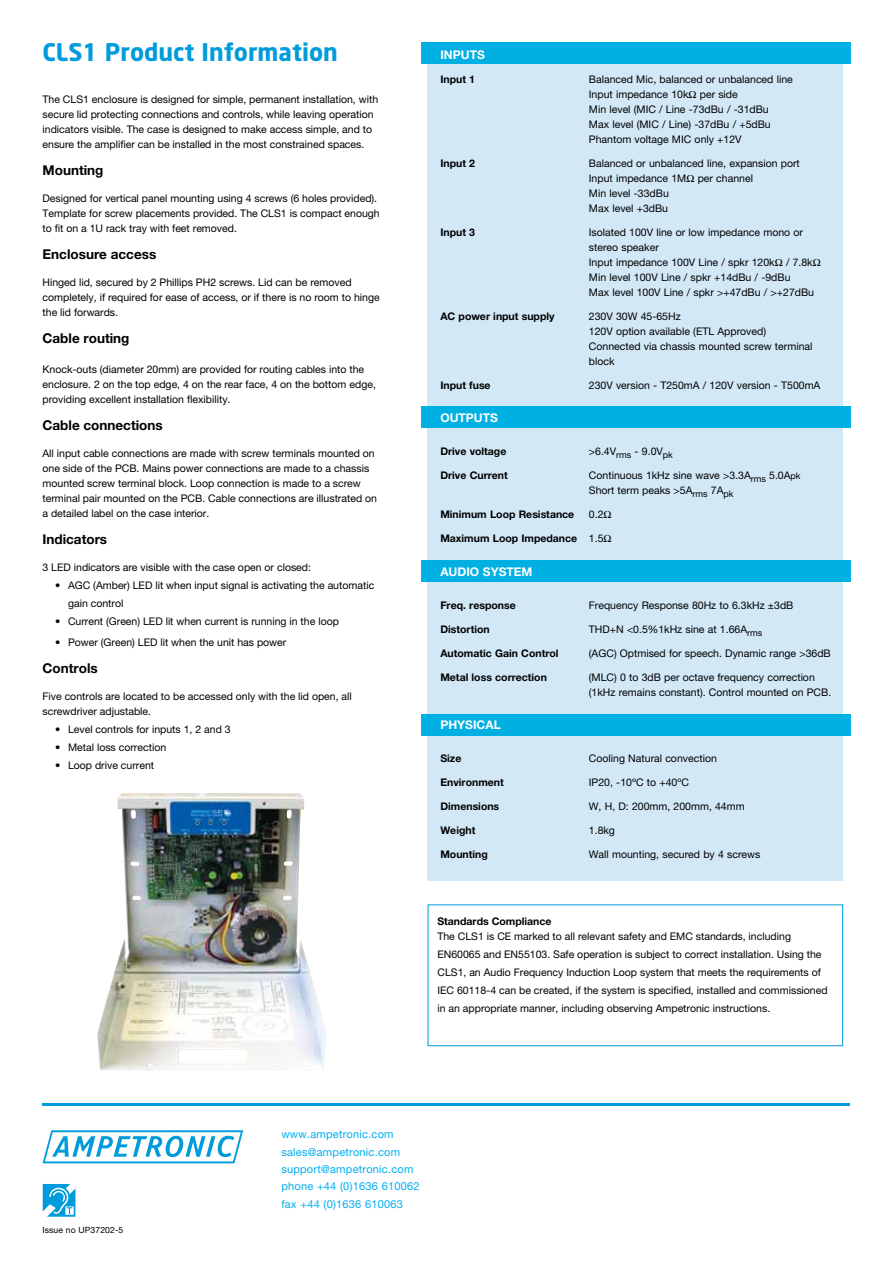
<style>
.page{position:relative;width:893px;height:1263px;background:#fff}
.page>*{position:absolute;margin:0;border:0;box-sizing:border-box;transform-origin:0 0}
.t1{font:700 24px "Neo Sans";color:#009bdb}
.t2{font:700 13.5px "Helvetica Neue";color:#000}
.t3{font:700 12px "Helvetica Neue";color:#fff}
.t4{font:10.95px/17.2px "Helvetica Neue";letter-spacing:.02em;color:#00aeef}
.t5{font:10.5px/15px "Helvetica Neue";color:#000}
.t6{font:700 10.5px "Helvetica Neue";color:#000}
.t7{font:8.7px "Helvetica Neue";letter-spacing:.01em;color:#000}
.s1{font-size:9px}
.s2{font-weight:400}
</style>
<div class="page">
<hr style="left:43px;top:1103px;width:807px;height:3px;background:#009bdb">
<svg style="left:43px;top:1184px;width:32px;height:33px"></svg>
<svg style="left:43px;top:1130px;width:200px;height:33px"></svg>
<div style="left:428px;top:49px;width:415px;height:832px;background:#d2e8f7"></div>
<div style="left:421px;top:407px;width:429px;height:21px;background:#00b0e3"></div>
<div style="left:421px;top:560px;width:429px;height:22px;background:#00b0e3"></div>
<div style="left:421px;top:714px;width:429px;height:21px;background:#00b0e3"></div>
<div style="left:421px;top:43px;width:429px;height:21px;background:#00b0e3"></div>
<img style="left:97px;top:793px;width:229px;height:278px">
<h1 class="t1" style="left:43px;top:42px;width:297px">CLS1 Product Information</h1>
<p class="t5" style="left:43px;top:92px;width:337px">The CLS1 enclosure is designed for simple, permanent installation, with secure lid protecting connections and controls, while leaving operation indicators visible. The case is designed to make access simple, and to ensure the amplifier can be installed in the most constrained spaces.</p>
<p class="t2" style="left:43px;top:162px;width:62px">Mounting</p>
<p class="t5" style="left:43px;top:191px;width:339px">Designed for vertical panel mounting using 4 screws (6 holes provided).<br>Template for screw placements provided. The CLS1 is compact enough to fit on a 1U rack tray with feet removed.</p>
<p class="t2" style="left:43px;top:246px;width:115px">Enclosure access</p>
<p class="t5" style="left:43px;top:275px;width:339px">Hinged lid, secured by 2 Phillips PH2 screws. Lid can be removed completely, if required for ease of access, or if there is no room to hinge the lid forwards.</p>
<p class="t2" style="left:43px;top:330px;width:88px">Cable routing</p>
<p class="t5" style="left:43px;top:362px;width:335px">Knock-outs (diameter 20mm) are provided for routing cables into the enclosure. 2 on the top edge, 4 on the rear face, 4 on the bottom edge, providing excellent installation flexibility.</p>
<p class="t2" style="left:43px;top:417px;width:122px">Cable connections</p>
<p class="t5" style="left:43px;top:446px;width:336px">All input cable connections are made with screw terminals mounted on one side of the PCB. Mains power connections are made to a chassis mounted screw terminal block. Loop connection is made to a screw terminal pair mounted on the PCB. Cable connections are illustrated on a detailed label on the case interior.</p>
<p class="t2" style="left:43px;top:531px;width:66px">Indicators</p>
<p class="t5" style="left:43px;top:560px;width:270px">3 LED indicators are visible with the case open or closed:</p>
<p class="t5" style="left:68px;top:576px;width:308px;line-height:18px;text-indent:-13px">• AGC (Amber) LED lit when input signal is activating the automatic gain control</p>
<p class="t5" style="left:55px;top:614px;width:285px">• Current (Green) LED lit when current is running in the loop</p>
<p class="t5" style="left:55px;top:635px;width:233px">• Power (Green) LED lit when the unit has power</p>
<p class="t2" style="left:43px;top:660px;width:57px">Controls</p>
<p class="t5" style="left:43px;top:689px;width:311px">Five controls are located to be accessed only with the lid open, all screwdriver adjustable.</p>
<p class="t5" style="left:55px;top:722px;width:177px">• Level controls for inputs 1, 2 and 3</p>
<p class="t5" style="left:55px;top:740px;width:112px">• Metal loss correction</p>
<p class="t5" style="left:55px;top:758px;width:100px">• Loop drive current</p>
<p class="t3" style="left:440px;top:47px;width:46px">INPUTS</p>
<p class="t6" style="left:440px;top:73px;width:36px">Input 1</p>
<p class="t5" style="left:589px;top:72px;width:205px">Balanced Mic, balanced or unbalanced line Input impedance 10kΩ per side<br>Min level (MIC / Line -73dBu / -31dBu<br>Max level (MIC / Line) -37dBu / +5dBu Phantom voltage MIC only +12V</p>
<p class="t6" style="left:440px;top:157px;width:36px">Input 2</p>
<p class="t5" style="left:589px;top:156px;width:212px">Balanced or unbalanced line, expansion port<br>Input impedance 1MΩ per channel<br>Min level -33dBu<br>Max level +3dBu</p>
<p class="t6" style="left:440px;top:226px;width:36px">Input 3</p>
<p class="t5" style="left:589px;top:225px;width:233px">Isolated 100V line or low impedance mono or stereo speaker<br>Input impedance 100V Line / spkr 120kΩ / 7.8kΩ Min level 100V Line / spkr +14dBu / -9dBu<br>Max level 100V Line / spkr &gt;+47dBu / &gt;+27dBu</p>
<p class="t6" style="left:440px;top:310px;width:116px">AC power input supply</p>
<p class="t5" style="left:589px;top:309px;width:225px">230V 30W 45-65Hz<br>120V option available (ETL Approved)<br>Connected via chassis mounted screw terminal block</p>
<p class="t6" style="left:440px;top:379px;width:52px">Input fuse</p>
<p class="t5" style="left:589px;top:378px;width:233px">230V version - T250mA / 120V version - T500mA</p>
<p class="t3" style="left:440px;top:410px;width:59px">OUTPUTS</p>
<p class="t6" style="left:440px;top:445px;width:68px">Drive voltage</p>
<p class="t5" style="left:589px;top:444px;width:86px">&gt;6.4V<sub>rms</sub> - 9.0V<sub>pk</sub></p>
<p class="t6" style="left:440px;top:469px;width:69px">Drive Current</p>
<p class="t5" style="left:589px;top:468px;width:213px">Continuous 1kHz sine wave &gt;3.3A<sub>rms</sub> 5.0A<span class="s1">pk<br></span>Short term peaks &gt;5A<sub>rms</sub> 7A<sub>pk</sub></p>
<p class="t6" style="left:440px;top:508px;width:135px">Minimum Loop Resistance</p>
<p class="t5" style="left:589px;top:507px;width:24px">0.2Ω</p>
<p class="t6" style="left:440px;top:532px;width:173px">Maximum Loop Impedance <span class="s2">1.5Ω</span></p>
<p class="t3" style="left:440px;top:564px;width:94px">AUDIO SYSTEM</p>
<p class="t6" style="left:440px;top:598px;width:77px">Freq. response</p>
<p class="t5" style="left:589px;top:597px;width:206px">Frequency Response 80Hz to 6.3kHz ±3dB</p>
<p class="t6" style="left:440px;top:622px;width:51px">Distortion</p>
<p class="t5" style="left:589px;top:621px;width:175px">THD+N &lt;0.5%1kHz sine at 1.66A<sub>rms</sub></p>
<p class="t6" style="left:440px;top:646px;width:120px">Automatic Gain Control</p>
<p class="t5" style="left:589px;top:645px;width:243px">(AGC) Optmised for speech. Dynamic range &gt;36dB</p>
<p class="t6" style="left:440px;top:670px;width:108px">Metal loss correction</p>
<p class="t5" style="left:589px;top:669px;width:244px">(MLC) 0 to 3dB per octave frequency correction (1kHz remains constant). Control mounted on PCB.</p>
<p class="t3" style="left:440px;top:717px;width:62px">PHYSICAL</p>
<p class="t6" style="left:440px;top:752px;width:22px">Size</p>
<p class="t5" style="left:589px;top:751px;width:129px">Cooling Natural convection</p>
<p class="t6" style="left:440px;top:776px;width:65px">Environment</p>
<p class="t5" style="left:589px;top:775px;width:102px">IP20, -10ºC to +40ºC</p>
<p class="t6" style="left:440px;top:800px;width:60px">Dimensions</p>
<p class="t5" style="left:589px;top:799px;width:157px">W, H, D: 200mm, 200mm, 44mm</p>
<p class="t6" style="left:440px;top:824px;width:36px">Weight</p>
<p class="t5" style="left:589px;top:823px;width:28px">1.8kg</p>
<p class="t6" style="left:440px;top:848px;width:49px">Mounting</p>
<p class="t5" style="left:589px;top:847px;width:173px">Wall mounting, secured by 4 screws</p>
<p class="t6" style="left:437px;top:914px;width:116px">Standards Compliance</p>
<p class="t5" style="left:437px;top:927px;width:392px;line-height:18px">The CLS1 is CE marked to all relevant safety and EMC standards, including EN60065 and EN55103. Safe operation is subject to correct installation. Using the CLS1, an Audio Frequency Induction Loop system that meets the requirements of IEC 60118-4 can be created, if the system is specified, installed and commissioned in an appropriate manner, including observing Ampetronic instructions.</p>
<p class="t7" style="left:43px;top:1224px;width:82px">Issue no UP37202-5</p>
<p class="t4" style="left:281px;top:1126px;width:140px">www.ampetronic.com sales@ampetronic.com support@ampetronic.com phone +44 (0)1636 610062 fax +44 (0)1636 610063</p>
</div>
